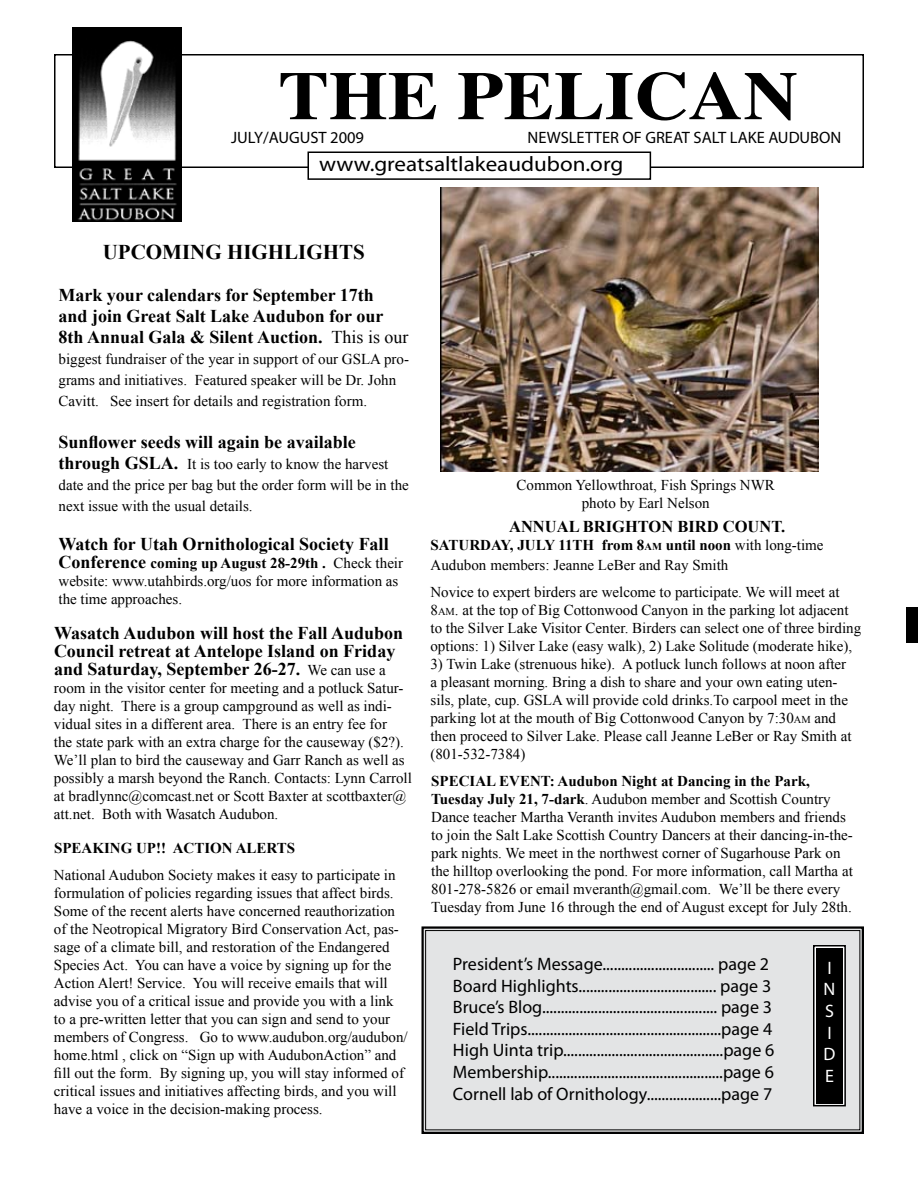
<style>
.page{position:relative;width:918px;height:1188px;background:#fff}
.page>*{position:absolute;margin:0;border:0;box-sizing:border-box;transform-origin:0 0}
.t1{font:21px "Myriad Pro";color:#000;scale:1.1 1}
.t2{font:700 21px "Times New Roman";color:#000}
.t3{font:18px/21.6px "Myriad Pro";color:#000}
.t4{font:700 18px/21px "Times New Roman";color:#000}
.t5{font:18px/21.6px "Myriad Pro";color:#fff}
.t6{font:16.5px "Myriad Pro";color:#000}
.t7{font:700 16.5px "Times New Roman";color:#000}
.t8{font:15px/18px "Times New Roman";color:#000}
.t9{font:700 15px "Times New Roman";color:#000}
.s1{font-weight:400}
.s2{font-weight:700;font-size:18px}
.s3{font-weight:700}
.s4{font-weight:400;font-size:15px}
.s5{font-weight:700;font-size:10.5px}
.s6{font-size:10.5px}
</style>
<div class="page">
<div style="left:54px;top:54px;width:810px;height:114px;border:2px solid #000"></div>
<div style="left:421px;top:926px;width:443px;height:208px;background:#e3e4e5"></div>
<div style="left:425px;top:930px;width:435px;height:200px;border:1px solid #000"></div>
<svg style="left:281px;top:72px;width:516px;height:48px"></svg>
<div style="left:308px;top:152px;width:342px;height:27px;background:#fff"></div>
<div style="left:308px;top:152px;width:343px;height:28px;border:2px solid #000"></div>
<div style="left:813px;top:945px;width:33px;height:161px;border:2px solid #000"></div>
<div style="left:816px;top:948px;width:27px;height:156px;background:#000"></div>
<img style="left:73px;top:27px;width:108px;height:195px">
<img style="left:440px;top:188px;width:378px;height:283px">
<div style="left:906px;top:608px;width:12px;height:35px;background:#000"></div>
<p class="t6" style="left:231px;top:127px;width:135px">JULY/AUGUST 2009</p>
<p class="t6" style="left:528px;top:128px;width:315px">NEWSLETTER OF GREAT SALT LAKE AUDUBON</p>
<h1 class="t1" style="left:319px;top:151px;width:278px">www.greatsaltlakeaudubon.org</h1>
<h1 class="t2" style="left:103px;top:237px;width:263px">UPCOMING highlights</h1>
<p class="t4" style="left:58px;top:284px;width:352px">Mark your calendars for September 17th<br>and join Great Salt Lake Audubon for our<br>8th Annual Gala &amp; Silent Auction. <span class="s1">This is our</span></p>
<p class="t8" style="left:58px;top:348px;width:352px;line-height:21px">biggest fundraiser of the year in support of our GSLA pro&shy;grams and initiatives. Featured speaker will be Dr. John<br>Cavitt. See insert for details and registration form.</p>
<p class="t4" style="left:58px;top:431px;width:299px">Sunflower seeds will again be available</p>
<p class="t8" style="left:58px;top:453px;width:352px;line-height:21px"><span class="s2">through GSLA.</span> It is too early to know the harvest date and the price per bag but the order form will be in the next issue with the usual details.</p>
<p class="t4" style="left:58px;top:533px;width:332px">Watch for Utah Ornithological Society Fall</p>
<p class="t8" style="left:58px;top:553px;width:346px"><span class="s2">Conference</span> <span class="s3">coming up August 28-29th .</span> Check their website: www.utahbirds.org/uos for more information as the time approaches.</p>
<p class="t4" style="left:54px;top:624px;width:351px;line-height:18px">Wasatch Audubon will host the Fall Audubon<br>Council retreat at Antelope Island on Friday and Saturday, September 26-27. <span class="s4">We can use a</span></p>
<p class="t8" style="left:54px;top:679px;width:359px">room in the visitor center for meeting and a potluck Satur&shy;day night. There is a group campground as well as indi&shy;vidual sites in a different area. There is an entry fee for<br>the state park with an extra charge for the causeway ($2?).<br>We’ll plan to bird the causeway and Garr Ranch as well as possibly a marsh beyond the Ranch. Contacts: Lynn Carroll at bradlynnc@comcast.net or Scott Baxter at scottbaxter@ att.net. Both with Wasatch Audubon.</p>
<p class="t9" style="left:54px;top:838px;width:243px">Speaking Up !! Ac tion Alerts</p>
<p class="t8" style="left:54px;top:866px;width:355px">National Audubon Society makes it easy to participate in formulation of policies regarding issues that affect birds.<br>Some of the recent alerts have concerned reauthorization of the Neotropical Migratory Bird Conservation Act, pas&shy;sage of a climate bill, and restoration of the Endangered Species Act. You can have a voice by signing up for the Action Alert! Service. You will receive emails that will advise you of a critical issue and provide you with a link to a pre-written letter that you can sign and send to your members of Congress. Go to www.audubon.org/audubon/ home.html , click on “Sign up with AudubonAction” and fill out the form. By signing up, you will stay informed of critical issues and initiatives affecting birds, and you will have a voice in the decision-making process.</p>
<p class="t8" style="left:517px;top:476px;width:260px;text-align:center">Common Yellowthroat, Fish Springs NWR photo by Earl Nelson</p>
<p class="t7" style="left:509px;top:515px;width:278px">annual Brighton Bird Count.</p>
<p class="t8" style="left:430px;top:535px;width:395px;line-height:19.8px"><span class="s3">Saturday, July 11th from 8</span><span class="s5">am</span> <span class="s3">until noon</span> with long-time<br>Audubon members: Jeanne LeBer and Ray Smith</p>
<p class="t8" style="left:430px;top:583px;width:432px">Novice to expert birders are welcome to participate. We will meet at 8<span class="s6">AM</span>. at the top of Big Cottonwood Canyon in the parking lot adjacent to the Silver Lake Visitor Center. Birders can select one of three birding options: 1) Silver Lake (easy walk), 2) Lake Solitude (moderate hike),</p>
<p class="t8" style="left:430px;top:655px;width:423px">3) Twin Lake (strenuous hike). A potluck lunch follows at noon after a pleasant morning. Bring a dish to share and your own eating uten&shy;sils, plate, cup. GSLA will provide cold drinks.To carpool meet in the parking lot at the mouth of Big Cottonwood Canyon by 7:30<span class="s6">AM</span> and then proceed to Silver Lake. Please call Jeanne LeBer or Ray Smith at (801-532-7384)</p>
<p class="t8" style="left:431px;top:772px;width:423px"><span class="s3">Special event: Audubon Night at Dancing in the Park, Tuesday July 21, 7-dark</span>. Audubon member and Scottish Country Dance teacher Martha Veranth invites Audubon members and friends to join the Salt Lake Scottish Country Dancers at their dancing-in-the&shy;park nights. We meet in the northwest corner of Sugarhouse Park on the hilltop overlooking the pond. For more information, call Martha at 801-278-5826 or email mveranth@gmail.com. We’ll be there every Tuesday from June 16 through the end of August except for July 28th.</p>
<p class="t3" style="left:453px;top:953px;width:323px">President’s Message.............................. page 2<br>Board Highlights..................................... page 3<br>Bruce’s Blog............................................... page 3<br>Field Trips....................................................page 4<br>High Uinta trip...........................................page 6<br>Membership...............................................page 6<br>Cornell lab of Ornithology....................page 7</p>
<p class="t5" style="left:824px;top:957px;width:13px">I<br>N<br>S<br>I<br>D<br>E</p>
</div>
